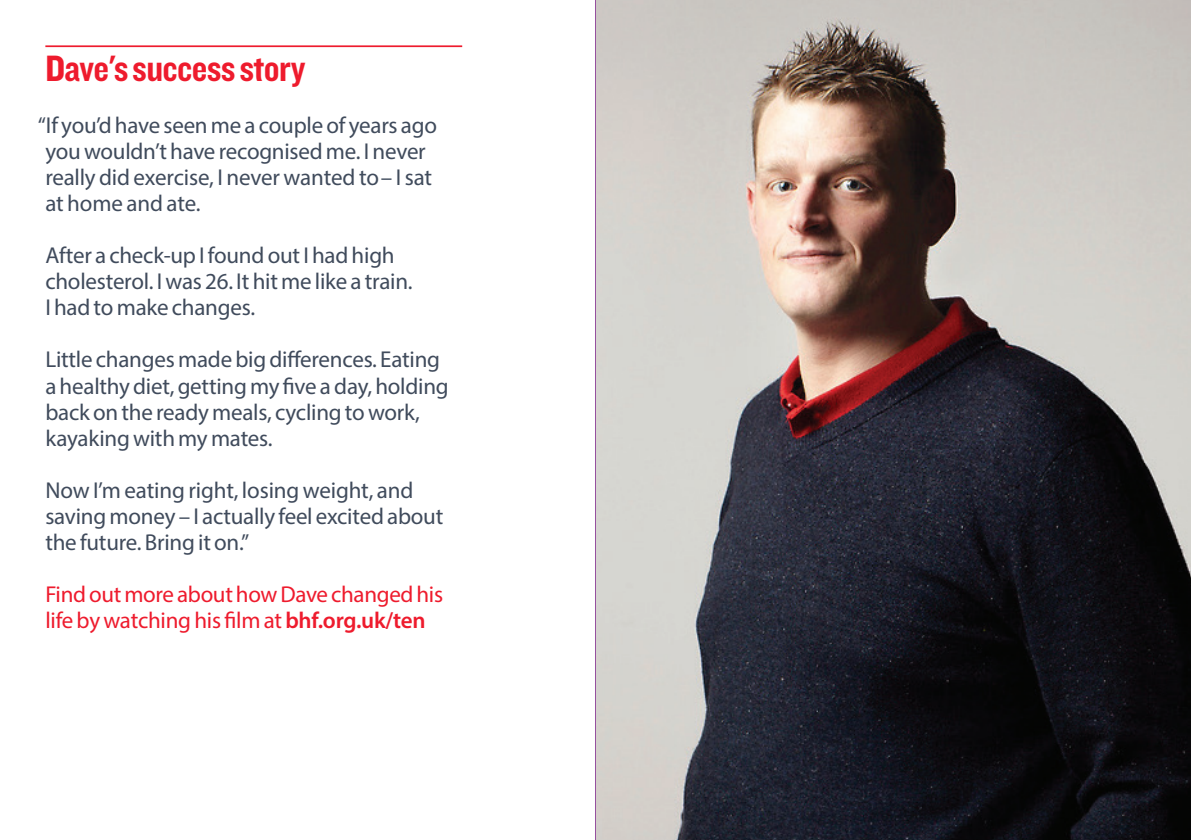
<style>
.page{position:relative;width:1191px;height:840px;background:#fff}
.page>*{position:absolute;margin:0;border:0;box-sizing:border-box;transform-origin:0 0}
.Heading{font:38px "Knockout 50 Welterweight";letter-spacing:-.015em;color:#ee1b2d}
.Body{font:23px/26px "Myriad Pro";letter-spacing:-.01em;color:#404b5c}
.Body-2{font:23px/26px "Myriad Pro";letter-spacing:-.015em;color:#ee1b2d}
.s1{font-weight:600}
</style>
<div class="page">
<hr style="left:45px;top:45px;width:417px;height:2px;background:#ee1b2d">
<img style="left:596px;top:0;width:595px;height:839px">
<hr style="left:595px;top:0;width:1px;height:839px;background:#96519f">
<p class="Heading" style="left:45px;top:43px;width:262px">Dave's success story</p>
<p class="Body" style="left:45px;top:112px;width:393px;text-indent:-7px">“If you’d have seen me a couple of years ago you wouldn’t have recognised me. I never really did exercise, I never wanted to – I sat at home and ate.</p>
<p class="Body" style="left:45px;top:242px;width:369px">After a check-up I found out I had high cholesterol. I was 26. It hit me like a train.<br>I had to make changes.</p>
<p class="Body" style="left:45px;top:346px;width:405px">Little changes made big differences. Eating a healthy diet, getting my five a day, holding back on the ready meals, cycling to work, kayaking with my mates.</p>
<p class="Body" style="left:45px;top:476px;width:399px">Now I’m eating right, losing weight, and saving money – I actually feel excited about the future. Bring it on.”</p>
<p class="Body-2" style="left:45px;top:580px;width:399px">Find out more about how Dave changed his life by watching his film at <span class="s1">bhf.org.uk/ten</span></p>
</div>
